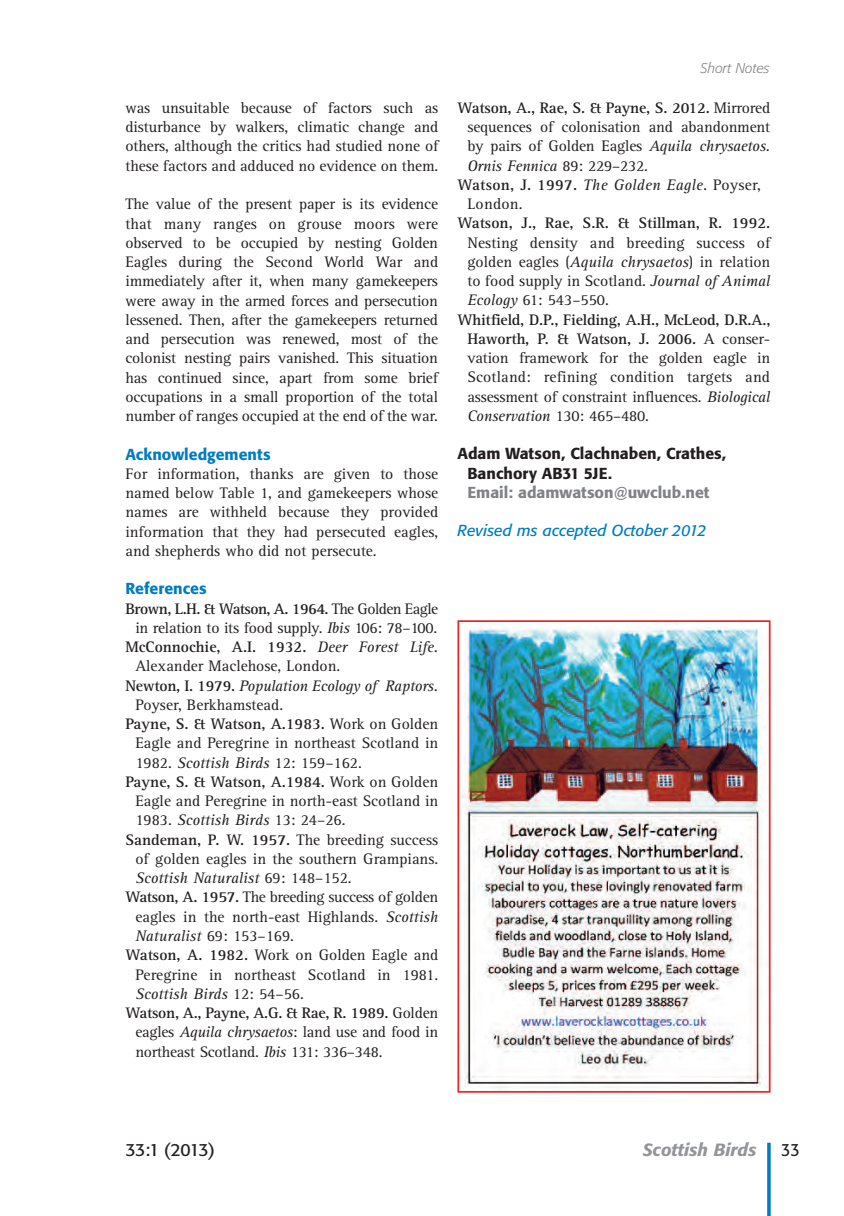
<style>
.page{position:relative;width:844px;height:1216px;background:#fff}
.page>*{position:absolute;margin:0;border:0;box-sizing:border-box;transform-origin:0 0}
.t1{font:italic 500 17.5px "Formata BQ";color:#939598}
.t2{font:17.5px "Formata BQ";letter-spacing:-.035em;color:#231f20}
.t3{font:17.5px "Formata BQ";letter-spacing:-.035em;color:#231f20;scale:.9 1}
.t4{font:15.75px/19.2px "AT Rotis Serif";color:#231f20;text-align:justify}
.t5{font:700 15.75px "AT Rotis Serif";letter-spacing:-.01em;color:#231f20}
.t6{font:italic 15.75px "AT Rotis Serif";letter-spacing:-.01em;color:#231f20}
.t7{font:500 15.75px/19.2px "Formata BQ";color:#231f20}
.t8{font:15.75px "AT Rotis Serif";letter-spacing:-.02em;color:#231f20}
.t9{font:700 15.75px "AT Rotis Serif";letter-spacing:-.04em;color:#231f20}
.t10{font:italic 15.75px "AT Rotis Serif";letter-spacing:.015em;color:#231f20}
.t11{font:italic 15.75px "Formata BQ";color:#007cc2}
.t12{font:500 15.75px "Formata BQ";color:#808285}
.t13{font:500 15.75px "Formata BQ";color:#007cc2}
.t14{font:italic 300 14px "Formata BQ";color:#808285}
.s1{font-weight:400}
.s2{font-style:italic}
.s3{font-weight:400;font-style:italic}
.s4{font-weight:700;font-style:normal}
.s5{font-style:normal}
.s6{font-weight:700}
</style>
<div class="page">
<hr style="left:767px;top:1142px;width:3px;height:73px;background:#007cc2">
<img style="left:460px;top:623px;width:305px;height:465px">
<div style="left:457px;top:620px;width:313px;height:472px;border:2px solid #ea2924"></div>
<p class="t4" style="left:125px;top:100px;width:314px">was unsuitable because of factors such as disturbance by walkers, climatic change and others, although the critics had studied none of these factors and adduced no evidence on them.</p>
<p class="t4" style="left:125px;top:196px;width:314px">The value of the present paper is its evidence that many ranges on grouse moors were observed to be occupied by nesting Golden Eagles during the Second World War and immediately after it, when many gamekeepers were away in the armed forces and persecution lessened. Then, after the gamekeepers returned and persecution was renewed, most of the colonist nesting pairs vanished. This situation has continued since, apart from some brief occupations in a small proportion of the total number of ranges occupied at the end of the war.</p>
<p class="t13" style="left:125px;top:447px;width:146px">Acknowledgements</p>
<p class="t4" style="left:125px;top:465px;width:314px">For information, thanks are given to those named below Table 1, and gamekeepers whose names are withheld because they provided information that they had persecuted eagles, and shepherds who did not persecute.</p>
<p class="t13" style="left:125px;top:582px;width:83px">References</p>
<p class="t9" style="left:125px;top:603px;width:314px">Brown, L.H. &amp; Watson, A. 1964. <span class="s1">The Golden Eagle</span></p>
<p class="t4" style="left:135px;top:619px;width:303px">in relation to its food supply. <span class="s2">Ibis</span> 106: 78–100.</p>
<p class="t5" style="left:125px;top:641px;width:314px">McConnochie, A.I. 1932. <span class="s3">Deer Forest Life.</span></p>
<p class="t4" style="left:135px;top:658px;width:206px">Alexander Maclehose, London.</p>
<p class="t6" style="left:125px;top:680px;width:314px"><span class="s4">Newton, I. 1979.</span> Population Ecology of Raptors.</p>
<p class="t4" style="left:135px;top:696px;width:149px">Poyser, Berkhamstead.</p>
<p class="t5" style="left:125px;top:718px;width:314px">Payne, S. &amp; Watson, A.1983. <span class="s1">Work on Golden</span></p>
<p class="t4" style="left:135px;top:735px;width:304px">Eagle and Peregrine in northeast Scotland in</p>
<p class="t4" style="left:135px;top:754px;width:228px">1982. <span class="s2">Scottish Birds</span> 12: 159–162.</p>
<p class="t5" style="left:125px;top:776px;width:314px">Payne, S. &amp; Watson, A.1984. <span class="s1">Work on Golden</span></p>
<p class="t4" style="left:135px;top:793px;width:304px">Eagle and Peregrine in north-east Scotland in</p>
<p class="t4" style="left:135px;top:812px;width:211px">1983. <span class="s2">Scottish Birds</span> 13: 24–26.</p>
<p class="t5" style="left:125px;top:834px;width:314px">Sandeman, P. W. 1957. <span class="s1">The breeding success</span></p>
<p class="t4" style="left:135px;top:850px;width:304px">of golden eagles in the southern Grampians.</p>
<p class="t6" style="left:135px;top:872px;width:218px">Scottish Naturalist <span class="s5">69: 148–152.</span></p>
<p class="t8" style="left:125px;top:892px;width:314px"><span class="s6">Watson, A. 1957.</span> The breeding success of golden</p>
<p class="t4" style="left:135px;top:908px;width:304px">eagles in the north-east Highlands. <span class="s2">Scottish</span></p>
<p class="t4" style="left:135px;top:927px;width:160px"><span class="s2">Naturalist</span> 69: 153–169.</p>
<p class="t4" style="left:125px;top:947px;width:314px"><span class="s6">Watson, A. 1982.</span> Work on Golden Eagle and</p>
<p class="t4" style="left:135px;top:966px;width:304px">Peregrine in northeast Scotland in 1981.</p>
<p class="t6" style="left:135px;top:988px;width:170px">Scottish Birds <span class="s5">12: 54–56.</span></p>
<p class="t5" style="left:125px;top:1007px;width:314px">Watson, A., Payne, A.G. &amp; Rae, R. 1989. <span class="s1">Golden</span></p>
<p class="t4" style="left:135px;top:1024px;width:304px">eagles <span class="s2">Aquila chrysaetos</span>: land use and food in</p>
<p class="t4" style="left:135px;top:1043px;width:248px">northeast Scotland. <span class="s2">Ibis</span> 131: 336–348.</p>
<p class="t14" style="left:700px;top:62px;width:70px">Short Notes</p>
<p class="t5" style="left:457px;top:102px;width:314px">Watson, A., Rae, S. &amp; Payne, S. 2012. <span class="s1">Mirrored</span></p>
<p class="t4" style="left:467px;top:119px;width:304px">sequences of colonisation and abandonment</p>
<p class="t4" style="left:467px;top:138px;width:304px">by pairs of Golden Eagles <span class="s2">Aquila chrysaetos.</span></p>
<p class="t6" style="left:467px;top:160px;width:182px">Ornis Fennica <span class="s5">89: 229–232.</span></p>
<p class="t10" style="left:457px;top:179px;width:305px"><span class="s4">Watson, J. 1997.</span> The Golden Eagle. <span class="s5">Poyser,</span></p>
<p class="t4" style="left:467px;top:196px;width:57px">London.</p>
<p class="t5" style="left:457px;top:218px;width:314px">Watson, J., Rae, S.R. &amp; Stillman, R. 1992.</p>
<p class="t4" style="left:467px;top:234px;width:304px">Nesting density and breeding success of</p>
<p class="t4" style="left:467px;top:253px;width:304px">golden eagles (<span class="s2">Aquila chrysaetos</span>) in relation</p>
<p class="t4" style="left:467px;top:273px;width:304px">to food supply in Scotland. <span class="s2">Journal of Animal</span></p>
<p class="t4" style="left:467px;top:292px;width:143px"><span class="s2">Ecology</span> 61: 543–550.</p>
<p class="t5" style="left:457px;top:314px;width:314px">Whitfield, D.P., Fielding, A.H., McLeod, D.R.A.,</p>
<p class="t5" style="left:467px;top:333px;width:304px">Haworth, P. &amp; Watson, J. 2006. <span class="s1">A conser-</span></p>
<p class="t4" style="left:467px;top:350px;width:304px">vation framework for the golden eagle in</p>
<p class="t4" style="left:467px;top:369px;width:304px">Scotland: refining condition targets and</p>
<p class="t4" style="left:467px;top:388px;width:304px">assessment of constraint influences. <span class="s2">Biological</span></p>
<p class="t6" style="left:467px;top:410px;width:183px">Conservation <span class="s5">130: 465–480.</span></p>
<p class="t7" style="left:467px;top:445px;width:260px;text-indent:-10px">Adam Watson, Clachnaben, Crathes,<br>Banchory AB31 5JE.</p>
<p class="t12" style="left:467px;top:485px;width:243px">Email: adamwatson@uwclub.net</p>
<p class="t11" style="left:457px;top:524px;width:250px">Revised ms accepted October 2012</p>
<p class="t2" style="left:125px;top:1141px;width:91px">33:1 (2013)</p>
<p class="t1" style="left:642px;top:1141px;width:115px">Scottish Birds</p>
<p class="t3" style="left:781px;top:1141px;width:22px">33</p>
</div>
